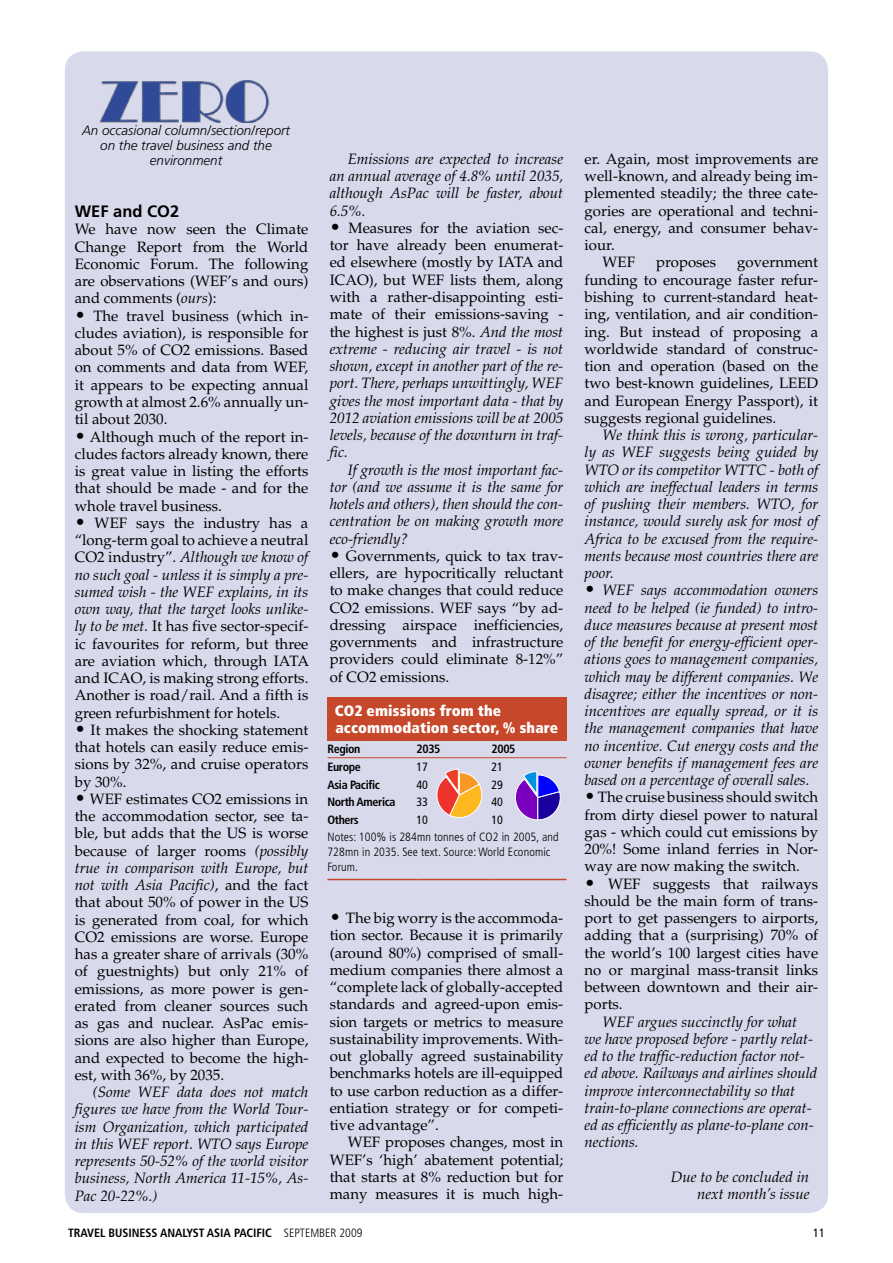
<style>
.page{position:relative;width:893px;height:1263px;background:#fff}
.page>*{position:absolute;margin:0;border:0;box-sizing:border-box;transform-origin:0 0}
.t1{font:700 16.5px "Frutiger LT Std";color:#000}
.t2{font:15px/17.2px "Palatino LT Std";color:#000;text-align:justify}
.t3{font:italic 15px/17.2px "Palatino LT Std";color:#000;text-align:justify}
.t4{font:900 condensed 15px/16.5px "Frutiger LT Std";letter-spacing:.01em;color:#fff}
.t5{font:italic 300 13.35px/15.1px "Frutiger LT Std";color:#000;text-align:center}
.t6{font:300 condensed 12px/15px "Frutiger LT Std";letter-spacing:.01em;color:#000}
.t7{font:700 condensed 12px "Frutiger LT Std";letter-spacing:-.03em;color:#000}
.t8{font:700 condensed 12px "Frutiger LT Std";color:#000}
.t9{font:condensed 12px "Frutiger LT Std";letter-spacing:-.03em;color:#000}
.s1{font-style:italic}
.s2{font-size:18px}
.s3{font-style:normal;font-size:18px}
.s4{font-style:normal}
.s5{font-weight:300}
</style>
<div class="page">
<div style="left:65px;top:51px;width:763px;height:1162px;background:#d9d9ec;border-radius:19px"></div>
<img style="left:99px;top:80px;width:171px;height:42px">
<div style="left:327px;top:697px;width:240px;height:43px;background:#c6472a"></div>
<hr style="left:327px;top:879px;width:90px;height:1px;background:#c6472a">
<hr style="left:417px;top:879px;width:75px;height:1px;background:#c6472a">
<hr style="left:492px;top:879px;width:75px;height:1px;background:#c6472a">
<hr style="left:327px;top:757px;width:90px;height:1px;background:#c6472a">
<hr style="left:417px;top:757px;width:75px;height:1px;background:#c6472a">
<hr style="left:492px;top:757px;width:75px;height:1px;background:#c6472a">
<svg style="left:436px;top:769px;width:47px;height:49px"></svg>
<svg style="left:515px;top:771px;width:46px;height:50px"></svg>
<p class="t5" style="left:82px;top:123px;width:210px">An occasional column/section/report on the travel business and the environment</p>
<p class="t1" style="left:75px;top:202px;width:106px">WEF and CO2</p>
<p class="t2" style="left:75px;top:221px;width:235px">We have now seen the Climate Change Report from the World Economic Forum. The following are observations (WEF’s and ours) and comments (<span class="s1">ours</span>):</p>
<p class="t2" style="left:75px;top:307px;width:235px"><span class="s2">•</span> The travel business (which in&shy;cludes aviation), is responsible for about 5% of CO2 emissions. Based on comments and data from WEF, it appears to be expecting annual growth at almost 2.6% annually un&shy;til about 2030.</p>
<p class="t2" style="left:75px;top:428px;width:235px"><span class="s2">•</span> Although much of the report in&shy;cludes factors already known, there is great value in listing the efforts that should be made - and for the whole travel business.</p>
<p class="t2" style="left:75px;top:514px;width:236px"><span class="s2">•</span> WEF says the industry has a “long-term goal to achieve a neutral CO2 industry”. <span class="s1">Although we know of no such goal - unless it is simply a pre&shy;sumed wish - the WEF explains, in its own way, that the target looks unlike&shy;ly to be met.</span> It has five sector-specif&shy;ic favourites for reform, but three are aviation which, through IATA and ICAO, is making strong efforts.<br>Another is road/rail. And a fifth is green refurbishment for hotels.</p>
<p class="t2" style="left:75px;top:721px;width:235px"><span class="s2">•</span> It makes the shocking statement that hotels can easily reduce emis&shy;sions by 32%, and cruise operators by 30%.</p>
<p class="t2" style="left:75px;top:790px;width:235px"><span class="s2">•</span> WEF estimates CO2 emissions in the accommodation sector, see ta&shy;ble, but adds that the US is worse because of larger rooms <span class="s1">(possibly true in comparison with Europe, but not with Asia Pacific)</span>, and the fact that about 50% of power in the US is generated from coal, for which CO2 emissions are worse. Europe has a greater share of arrivals (30% of guestnights) but only 21% of emissions, as more power is gen&shy;erated from cleaner sources such as gas and nuclear. AsPac emis&shy;sions are also higher than Europe, and expected to become the high&shy;est, with 36%, by 2035.</p>
<p class="t3" style="left:75px;top:1084px;width:235px;text-indent:18px">(Some WEF data does not match figures we have from the World Tour&shy;ism Organization, which participated in this WEF report. WTO says Europe represents 50-52% of the world visitor business, North America 11-15%, As-Pac 20-22%.)</p>
<p class="t3" style="left:330px;top:151px;width:235px;text-indent:18px">Emissions are expected to increase an annual average of 4.8% until 2035, although AsPac will be faster, about 6.5%.</p>
<p class="t3" style="left:330px;top:220px;width:235px"><span class="s3">•</span> <span class="s4">Measures for the aviation sec&shy;tor have already been enumerat&shy;ed elsewhere (mostly by IATA and ICAO), but WEF lists them, along with a rather-disappointing esti&shy;mate of their emissions-saving - the highest is just 8%.</span> And the most extreme - reducing air travel - is not shown, except in another part of the re&shy;port. There, perhaps unwittingly, WEF gives the most important data - that by 2012 aviation emissions will be at 2005 levels, because of the downturn in traf&shy;fic.</p>
<p class="t3" style="left:330px;top:461px;width:235px;text-indent:18px">If growth is the most important fac&shy;tor (and we assume it is the same for hotels and others), then should the con&shy;centration be on making growth more eco-friendly?</p>
<p class="t2" style="left:330px;top:547px;width:235px"><span class="s2">•</span> Governments, quick to tax trav&shy;ellers, are hypocritically reluctant to make changes that could reduce CO2 emissions. WEF says “by ad&shy;dressing airspace inefficiencies, governments and infrastructure providers could eliminate 8-12%” of CO2 emissions.</p>
<p class="t4" style="left:335px;top:702px;width:225px">CO2 emissions from the accommodation sector, % share</p>
<p class="t7" style="left:327px;top:742px;width:35px">Region</p>
<p class="t7" style="left:417px;top:742px;width:25px">2035</p>
<p class="t7" style="left:492px;top:742px;width:25px">2005</p>
<p class="t7" style="left:327px;top:760px;width:35px">Europe</p>
<p class="t9" style="left:417px;top:760px;width:13px">17</p>
<p class="t9" style="left:492px;top:760px;width:13px">21</p>
<p class="t7" style="left:327px;top:777px;width:54px">Asia Pacific</p>
<p class="t9" style="left:417px;top:777px;width:13px">40</p>
<p class="t9" style="left:492px;top:777px;width:13px">29</p>
<p class="t7" style="left:327px;top:795px;width:70px">North America</p>
<p class="t9" style="left:417px;top:795px;width:13px">33</p>
<p class="t9" style="left:492px;top:795px;width:13px">40</p>
<p class="t7" style="left:327px;top:812px;width:33px">Others</p>
<p class="t9" style="left:417px;top:812px;width:13px">10</p>
<p class="t9" style="left:492px;top:812px;width:13px">10</p>
<p class="t6" style="left:327px;top:829px;width:233px">Notes: 100% is 284mn tonnes of CO2 in 2005, and<br>728mn in 2035. See text. Source: World Economic<br>Forum.</p>
<p class="t2" style="left:330px;top:910px;width:235px"><span class="s2">•</span> The big worry is the accommoda&shy;tion sector. Because it is primarily (around 80%) comprised of small&shy;medium companies there almost a “complete lack of globally-accepted standards and agreed-upon emis&shy;sion targets or metrics to measure sustainability improvements. With&shy;out globally agreed sustainability benchmarks hotels are ill-equipped to use carbon reduction as a differ&shy;entiation strategy or for competi&shy;tive advantage”.</p>
<p class="t2" style="left:330px;top:1134px;width:235px;text-indent:18px">WEF proposes changes, most in WEF’s ‘high’ abatement potential; that starts at 8% reduction but for many measures it is much high-</p>
<p class="t2" style="left:585px;top:151px;width:235px">er. Again, most improvements are</p>
<p class="t2" style="left:585px;top:168px;width:235px">well-known, and already being im-</p>
<p class="t2" style="left:585px;top:185px;width:235px">plemented steadily; the three cate-</p>
<p class="t2" style="left:585px;top:202px;width:235px">gories are operational and techni-</p>
<p class="t2" style="left:585px;top:220px;width:235px">cal, energy, and consumer behav-</p>
<p class="t2" style="left:585px;top:237px;width:32px">iour.</p>
<p class="t2" style="left:603px;top:254px;width:34px">WEF</p>
<p class="t2" style="left:656px;top:254px;width:61px">proposes</p>
<p class="t2" style="left:585px;top:254px;width:235px;text-indent:153px">government funding to encourage faster refur&shy;bishing to current-standard heat&shy;ing, ventilation, and air condition&shy;ing. But instead of proposing a worldwide standard of construc&shy;tion and operation (based on the two best-known guidelines, LEED and European Energy Passport), it suggests regional guidelines.</p>
<p class="t3" style="left:585px;top:427px;width:235px;text-indent:18px">We think this is wrong, particular&shy;ly as WEF suggests being guided by WTO or its competitor WTTC - both of which are ineffectual leaders in terms of pushing their members. WTO, for instance, would surely ask for most of Africa to be excused from the require&shy;ments because most countries there are poor.</p>
<p class="t3" style="left:585px;top:582px;width:235px"><span class="s3">•</span> WEF says accommodation owners need to be helped (ie funded) to intro&shy;duce measures because at present most of the benefit for energy-efficient oper&shy;ations goes to management companies, which may be different companies. We disagree; either the incentives or non&shy;incentives are equally spread, or it is the management companies that have no incentive. Cut energy costs and the owner benefits if management fees are based on a percentage of overall sales.</p>
<p class="t2" style="left:585px;top:789px;width:235px"><span class="s2">•</span> The cruise business should switch from dirty diesel power to natural gas - which could cut emissions by 20%! Some inland ferries in Nor&shy;way are now making the switch.</p>
<p class="t2" style="left:585px;top:875px;width:235px"><span class="s2">•</span> WEF suggests that railways should be the main form of trans&shy;port to get passengers to airports, adding that a (surprising) 70% of the world’s 100 largest cities have no or marginal mass-transit links between downtown and their air&shy;ports.</p>
<p class="t3" style="left:585px;top:1013px;width:234px;text-align:left;text-indent:18px">WEF argues succinctly for what we have proposed before - partly relat&shy;ed to the traffic-reduction factor not&shy;ed above. Railways and airlines should improve interconnectability so that train-to-plane connections are operat&shy;ed as efficiently as plane-to-plane con&shy;nections.</p>
<p class="t3" style="left:671px;top:1168px;width:140px;text-align:right">Due to be concluded in next month’s issue</p>
<p class="t8" style="left:68px;top:1226px;width:296px">TRAVEL BUSINESS ANALYST ASIA PACIFIC <span class="s5">SEPTEMBER 2009</span></p>
<p class="t9" style="left:813px;top:1226px;width:13px">11</p>
</div>
